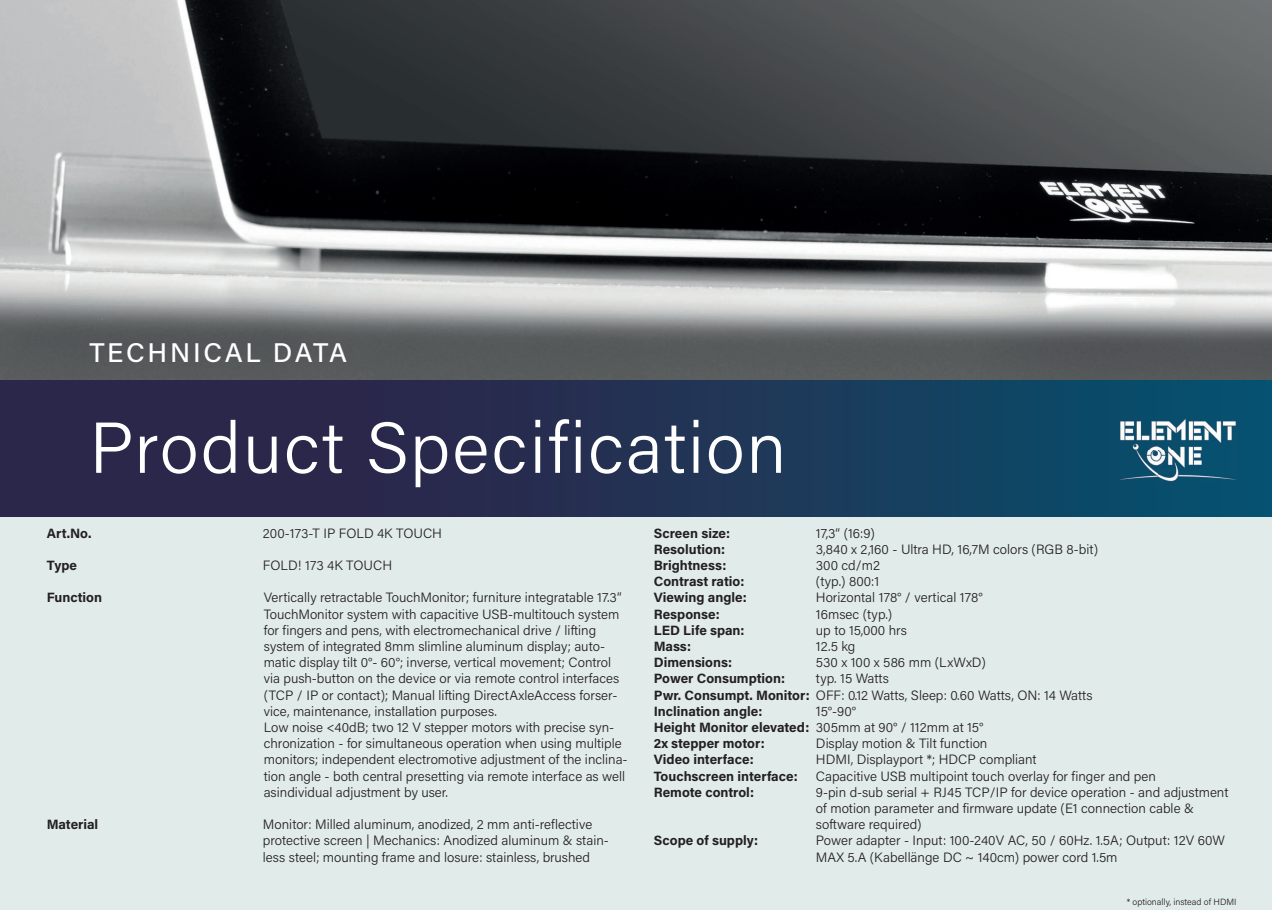
<style>
.page{position:relative;width:1272px;height:910px;background:#fff}
.page>*{position:absolute;margin:0;border:0;box-sizing:border-box;transform-origin:0 0}
.t1{font:300 72px "Acumin Pro";letter-spacing:.025em;color:#fff}
.t2{font:500 27px "Acumin Pro";letter-spacing:.1em;color:#fff}
.t3{font:300 13.5px/16.2px "Acumin Pro";color:#231f20}
.t4{font:700 13.5px/16.2px "Acumin Pro";color:#231f20}
.t5{font:300 9px "Acumin Pro";color:#231f20}
.s1{font-weight:700}
.s2{font-weight:300}
</style>
<div class="page">
<img style="left:0;top:0;width:1271px;height:518px">
<div style="left:0;top:518px;width:1271px;height:392px;background:#e1ebea"></div>
<img style="left:1119px;top:420px;width:117px;height:62px">
<h2 class="t2" style="left:89px;top:334px;width:259px">TECHNICAL DATA</h2>
<h1 class="t1" style="left:89px;top:398px;width:698px">Product Specification</h1>
<p class="t4" style="left:47px;top:524px;width:46px">Art.No.</p>
<p class="t3" style="left:263px;top:524px;width:181px">200-173-T IP FOLD 4K TOUCH</p>
<p class="t4" style="left:47px;top:557px;width:32px">Type</p>
<p class="t3" style="left:263px;top:557px;width:131px">FOLD! 173 4K TOUCH</p>
<p class="t4" style="left:47px;top:589px;width:57px">Function</p>
<p class="t3" style="left:264px;top:589px;width:365px">Vertically retractable TouchMonitor; furniture integratable 17.3“ TouchMonitor system with capacitive USB-multitouch system for fingers and pens, with electromechanical drive / lifting system of integrated 8mm slimline aluminum display; auto&shy;matic display tilt 0°- 60°; inverse, vertical movement; Control via push-button on the device or via remote control interfaces (TCP / IP or contact); Manual lifting DirectAxleAccess forser&shy;vice, maintenance, installation purposes.<br>Low noise &lt;40dB; two 12 V stepper motors with precise syn&shy;chronization - for simultaneous operation when using multiple monitors; independent electromotive adjustment of the inclina&shy;tion angle - both central presetting via remote interface as well asindividual adjustment by user.</p>
<p class="t4" style="left:47px;top:816px;width:53px">Material</p>
<p class="t3" style="left:263px;top:816px;width:347px">Monitor: Milled aluminum, anodized, 2 mm anti-reflective protective screen | Mechanics: Anodized aluminum &amp; stain&shy;less steel; mounting frame and losure: stainless, brushed</p>
<p class="t4" style="left:654px;top:524px;width:78px">Screen size:</p>
<p class="t3" style="left:816px;top:524px;width:60px">17,3“ (16:9)</p>
<p class="t4" style="left:654px;top:540px;width:73px">Resolution:</p>
<p class="t3" style="left:816px;top:540px;width:284px">3,840 x 2,160 - Ultra HD, 16,7M colors (RGB 8-bit)</p>
<p class="t4" style="left:654px;top:557px;width:74px">Brightness:</p>
<p class="t3" style="left:816px;top:557px;width:66px">300 cd/m2</p>
<p class="t4" style="left:654px;top:573px;width:92px">Contrast ratio:</p>
<p class="t3" style="left:816px;top:573px;width:65px">(typ.) 800:1</p>
<p class="t4" style="left:654px;top:589px;width:94px">Viewing angle:</p>
<p class="t3" style="left:816px;top:589px;width:168px">Horizontal 178° / vertical 178°</p>
<p class="t4" style="left:654px;top:605px;width:67px">Response:</p>
<p class="t3" style="left:816px;top:605px;width:78px">16msec (typ.)</p>
<p class="t4" style="left:654px;top:621px;width:92px">LED Life span:</p>
<p class="t3" style="left:816px;top:621px;width:93px">up to 15,000 hrs</p>
<p class="t4" style="left:654px;top:638px;width:39px">Mass:</p>
<p class="t3" style="left:816px;top:638px;width:41px">12.5 kg</p>
<p class="t4" style="left:654px;top:654px;width:80px">Dimensions:</p>
<p class="t3" style="left:816px;top:654px;width:171px">530 x 100 x 586 mm (LxWxD)</p>
<p class="t4" style="left:654px;top:670px;width:133px">Power Consumption:</p>
<p class="t3" style="left:654px;top:670px;width:440px;text-indent:162px">typ. 15 Watts<br><span class="s1">Pwr. Consumpt. Monitor:</span> OFF: 0.12 Watts, Sleep: 0.60 Watts, ON: 14 Watts<br><span class="s1">Inclination angle:</span></p>
<p class="t4" style="left:654px;top:702px;width:331px;text-indent:162px"><span class="s2">15°-90°<br></span>Height Monitor elevated: <span class="s2">305mm at 90° / 112mm at 15°<br></span>2x stepper motor:</p>
<p class="t3" style="left:816px;top:735px;width:173px">Display motion &amp; Tilt function</p>
<p class="t4" style="left:654px;top:751px;width:101px">Video interface:</p>
<p class="t3" style="left:816px;top:751px;width:222px">HDMI, Displayport *; HDCP compliant</p>
<p class="t4" style="left:654px;top:767px;width:145px">Touchscreen interface:</p>
<p class="t3" style="left:816px;top:767px;width:341px">Capacitive USB multipoint touch overlay for finger and pen</p>
<p class="t4" style="left:654px;top:783px;width:102px">Remote control:</p>
<p class="t3" style="left:816px;top:783px;width:414px">9-pin d-sub serial + RJ45 TCP/IP for device operation - and adjustment of motion parameter and firmware update (E1 connection cable &amp; software required)</p>
<p class="t4" style="left:654px;top:832px;width:106px">Scope of supply:</p>
<p class="t3" style="left:816px;top:832px;width:410px">Power adapter - Input: 100-240V AC, 50 / 60Hz. 1.5A; Output: 12V 60W<br>MAX 5.A (Kabellänge DC ~ 140cm) power cord 1.5m</p>
<p class="t5" style="left:1126px;top:895px;width:111px">* optionally, instead of HDMI</p>
</div>
